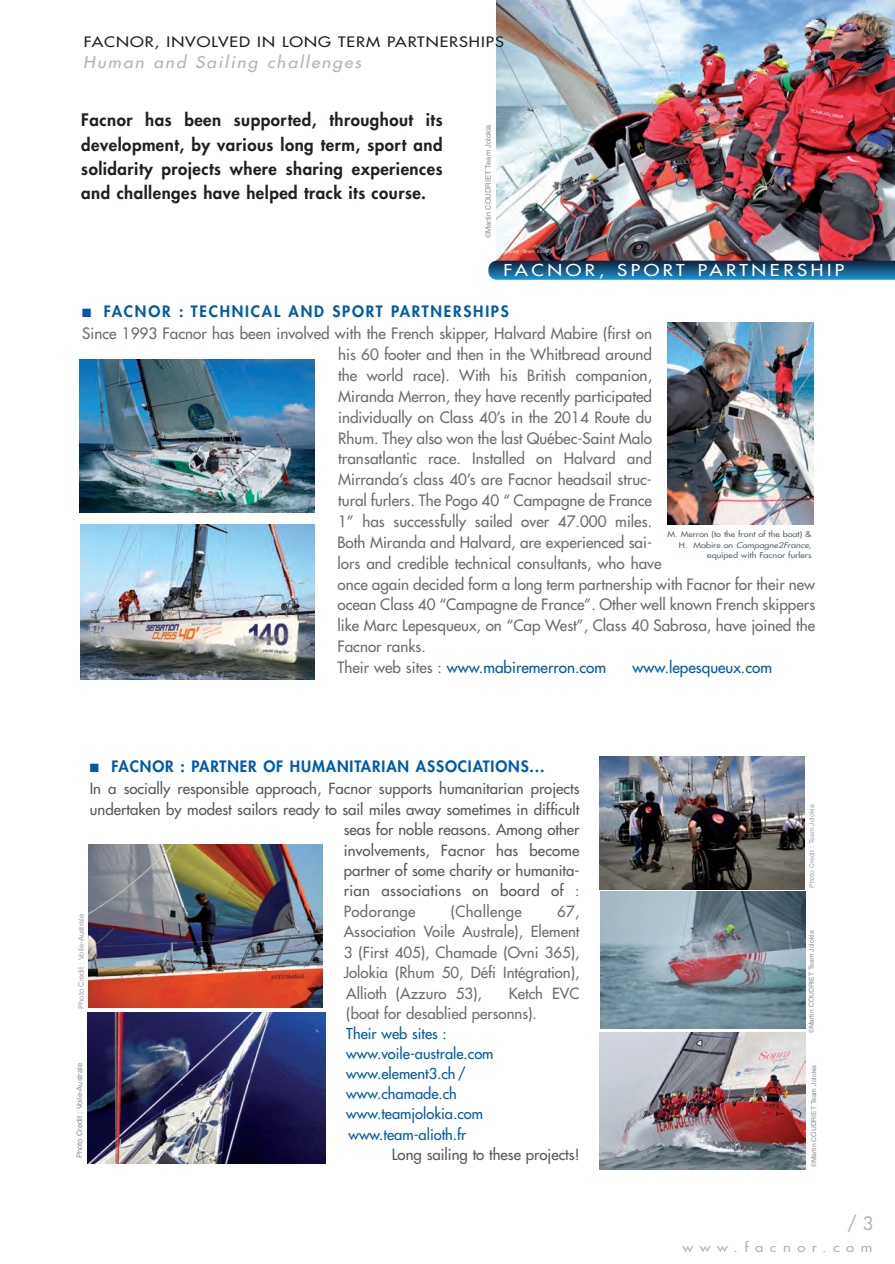
<style>
.page{position:relative;width:895px;height:1264px;background:#fff}
.page>*{position:absolute;margin:0;border:0;box-sizing:border-box;transform-origin:0 0}
.t1{font:18px "Futura";color:#b2b3b7}
.t2{font:800 16.8px/24px "Futura";letter-spacing:.03em;color:#231f20;text-align:justify}
.t3{font:15.9px "Futura";letter-spacing:.19em;color:#fff;scale:1.18 1}
.t4{font:italic 15.75px "Futura";letter-spacing:.115em;color:#b2b3b7;scale:1.1 1}
.t5{font:15.3px "Futura";color:#6c6d70}
.t6{font:15.3px "Futura";color:#015ba9}
.t7{font:800 15.3px "Futura";letter-spacing:.06em;color:#015ba9}
.t8{font:800 15.3px "Futura";letter-spacing:.115em;color:#015ba9}
.t9{font:15px "Futura";color:#57585a}
.t10{font:15px/20.4px "Futura";color:#6c6d70;text-align:justify}
.t11{font:15px "Futura";letter-spacing:.025em;color:#57585a}
.t12{font:15px "Futura";letter-spacing:.025em;color:#6c6d70}
.t13{font:14.7px/20.1px "Futura";color:#015ba9}
.t14{font:14.1px "Futura";letter-spacing:.06em;color:#231f20;scale:1.18 1}
.t15{font:12.75px "Futura";letter-spacing:.435em;color:#b2b3b7;scale:1.18 1}
.t16{font:7.65px/10.8px "Futura";color:#53656e;text-align:right;scale:1.18 1}
.t17{font:7.5px "Helvetica";color:#8b8e93}
.t18{font:7.5px "Helvetica";color:#a2a3a7}
.t19{font:7.5px "Helvetica";color:#898c91}
.t20{font:6.75px "Helvetica";color:#8b8e93}
.t21{font:6.75px "Helvetica";color:#a1a3a6}
.s1{color:#6c6d70}
.s2{font-style:italic}
</style>
<div class="page">
<img style="left:599px;top:756px;width:205px;height:133px">
<img style="left:599px;top:1032px;width:206px;height:137px">
<img style="left:88px;top:844px;width:234px;height:163px">
<img style="left:600px;top:891px;width:205px;height:137px">
<img style="left:496px;top:0;width:398px;height:261px">
<img style="left:81px;top:524px;width:233px;height:156px">
<img style="left:80px;top:359px;width:234px;height:153px">
<img style="left:667px;top:323px;width:146px;height:201px">
<svg style="left:488px;top:261px;width:406px;height:18px;background:#165a84"></svg>
<img style="left:87px;top:1012px;width:238px;height:151px">
<p class="t14" style="left:84px;top:34px;width:357px">FACNOR, INVOLVED IN LONG TERM PARTNERSHIPS</p>
<p class="t4" style="left:83px;top:54px;width:254px">Human and Sailing challenges</p>
<p class="t2" style="left:81px;top:110px;width:362px">Facnor has been supported, throughout its development, by various long term, sport and solidarity projects where sharing experiences and challenges have helped track its course.</p>
<p class="t17" style="left:483px;top:238px;width:115px;rotate:-90deg">©Martin COUDRIET Team Jolokia</p>
<p class="t3" style="left:503px;top:262px;width:290px">FACNOR, SPORT PARTNERSHIP</p>
<p class="t8" style="left:82px;top:304px;width:428px">■ FACNOR : TECHNICAL AND SPORT PARTNERSHIPS</p>
<p class="t5" style="left:82px;top:326px;width:571px">Since 1993 Facnor has been involved with the French skipper, Halvard Mabire (first on</p>
<p class="t5" style="left:338px;top:347px;width:315px">his 60 footer and then in the Whitbread around</p>
<p class="t5" style="left:338px;top:368px;width:315px">the world race). With his British companion,</p>
<p class="t5" style="left:338px;top:388px;width:315px">Miranda Merron, they have recently participated</p>
<p class="t5" style="left:338px;top:409px;width:315px">individually on Class 40’s in the 2014 Route du</p>
<p class="t5" style="left:338px;top:430px;width:315px">Rhum. They also won the last Québec-Saint Malo</p>
<p class="t5" style="left:338px;top:451px;width:315px">transatlantic race. Installed on Halvard and</p>
<p class="t5" style="left:338px;top:472px;width:315px">Mirranda’s class 40’s are Facnor headsail struc-</p>
<p class="t5" style="left:338px;top:493px;width:315px">tural furlers. The Pogo 40 “ Campagne de France</p>
<p class="t5" style="left:338px;top:514px;width:315px">1” has successfully sailed over 47.000 miles.</p>
<p class="t5" style="left:337px;top:534px;width:316px">Both Miranda and Halvard, are experienced sai-</p>
<p class="t5" style="left:337px;top:555px;width:325px">lors and credible technical consultants, who have</p>
<p class="t5" style="left:337px;top:576px;width:479px">once again decided form a long term partnership with Facnor for their new</p>
<p class="t5" style="left:337px;top:597px;width:479px">ocean Class 40 “Campagne de France”. Other well known French skippers</p>
<p class="t5" style="left:337px;top:618px;width:479px">like Marc Lepesqueux, on “Cap West”, Class 40 Sabrosa, have joined the</p>
<p class="t5" style="left:337px;top:639px;width:90px">Facnor ranks.</p>
<p class="t6" style="left:337px;top:660px;width:270px"><span class="s1">Their web sites :</span> www.mabiremerron.com</p>
<p class="t6" style="left:632px;top:660px;width:141px">www.lepesqueux.com</p>
<p class="t16" style="left:667px;top:529px;width:123px">M. Merron (to the front of the boat) &amp;<br>H. Mabire on <span class="s2">Campagne2France, </span>equiped with Facnor furlers</p>
<p class="t7" style="left:90px;top:759px;width:456px">■ FACNOR : PARTNER OF HUMANITARIAN ASSOCIATIONS...</p>
<p class="t9" style="left:90px;top:781px;width:491px">In a socially responsible approach, Facnor supports humanitarian projects</p>
<p class="t9" style="left:90px;top:801px;width:491px">undertaken by modest sailors ready to sail miles away sometimes in difficult</p>
<p class="t9" style="left:343px;top:822px;width:237px">seas for noble reasons. Among other</p>
<p class="t9" style="left:343px;top:842px;width:237px">involvements, Facnor has become</p>
<p class="t9" style="left:343px;top:863px;width:237px">partner of some charity or humanita-</p>
<p class="t11" style="left:343px;top:883px;width:237px">rian associations on board of <span class="s1">:</span></p>
<p class="t12" style="left:343px;top:904px;width:73px">Podorange</p>
<p class="t12" style="left:450px;top:904px;width:73px">(Challenge</p>
<p class="t10" style="left:343px;top:902px;width:237px;text-indent:213px">67, Association Voile Australe), Element 3 (First 405), Chamade (Ovni 365), Jolokia (Rhum 50, Défi Intégration), Allioth (Azzuro 53),</p>
<p class="t18" style="left:77px;top:1008px;width:96px;rotate:-90deg">Photo Credit : Voile-Australe</p>
<p class="t10" style="left:346px;top:984px;width:234px;text-indent:162px">Ketch EVC (boat for desablied personns).</p>
<p class="t13" style="left:346px;top:1024px;width:149px">Their web sites : www.voile-australe.com www.element3.ch/ www.chamade.ch www.teamjolokia.com www.team-alioth.fr</p>
<p class="t9" style="left:391px;top:1147px;width:189px">Long sailing to these projects!</p>
<p class="t19" style="left:75px;top:1158px;width:96px;rotate:-90deg">Photo Credit : Voile-Australe</p>
<p class="t21" style="left:807px;top:888px;width:85px;rotate:-90deg">Photo Credit : Team Jolokia</p>
<p class="t20" style="left:807px;top:1033px;width:104px;rotate:-90deg">©Martin COUDRIET Team Jolokia</p>
<p class="t20" style="left:809px;top:1167px;width:104px;rotate:-90deg">©Martin COUDRIET Team Jolokia</p>
<p class="t1" style="left:846px;top:1214px;width:28px">/ 3</p>
<p class="t15" style="left:682px;top:1241px;width:162px">www.facnor.com</p>
</div>
